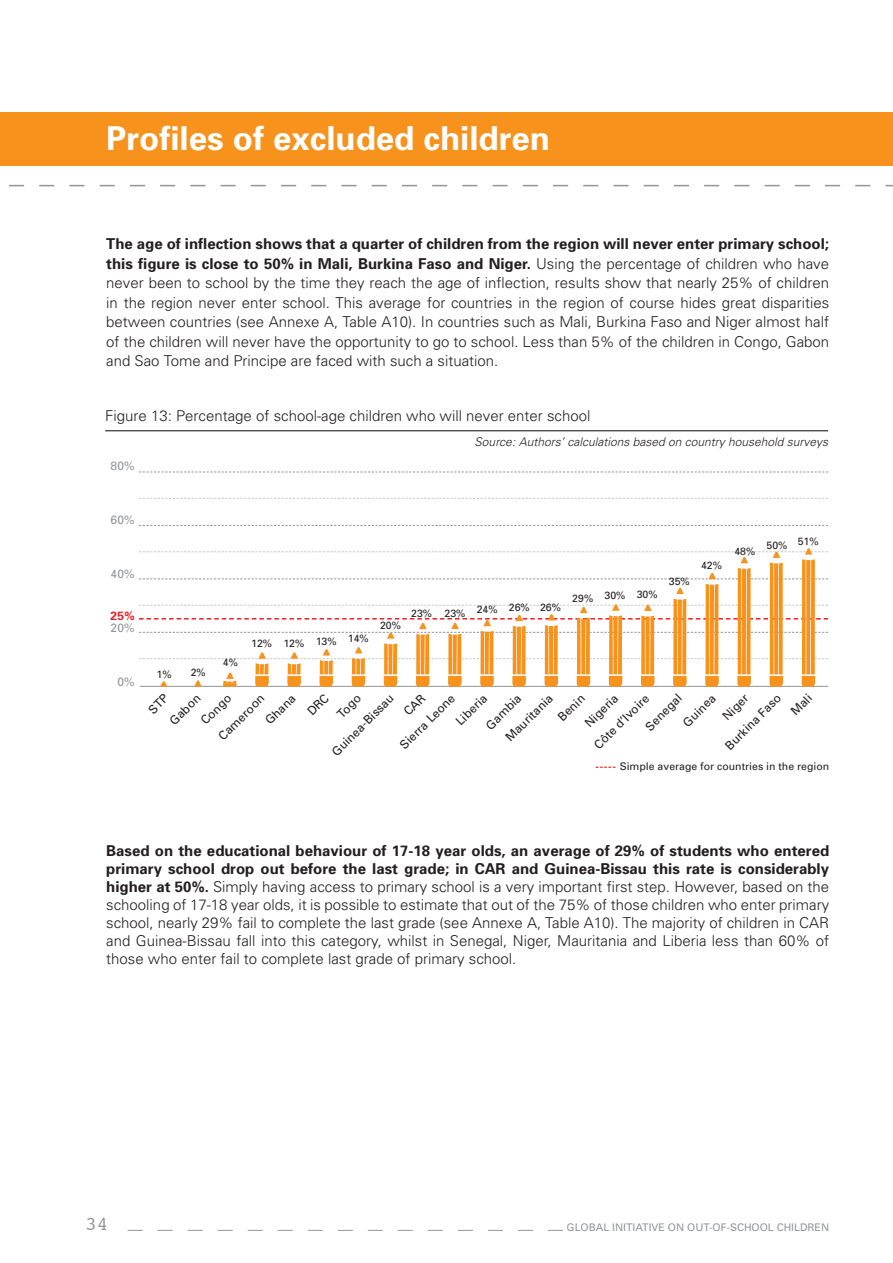
<style>
.page{position:relative;width:893px;height:1263px;background:#fff}
.page>*{position:absolute;margin:0;border:0;box-sizing:border-box;transform-origin:0 0}
.t1{font:700 33px "Univers";color:#fff}
.t2{font:19.5px "Courier";color:#939598}
.t3{font:300 15px/19.5px "Univers";color:#231f20;text-align:justify}
.t4{font:12px/21.8px "Univers";color:#231f20}
.t5{font:italic 300 12px "Univers";color:#231f20}
.t6{font:12px "Univers";color:#939598}
.t7{font:700 12px "Univers";color:#ee1d23}
.t8{font:10.5px "Univers";color:#231f20}
.t9{font:10.5px "Univers";color:#939598}
.s1{font-weight:700}
.s2{font-weight:700;color:#ee1d23}
</style>
<div class="page">
<svg style="left:128px;top:1230px;width:435px;height:1px"></svg>
<div style="left:0;top:113px;width:893px;height:53px;background:#f7931d"></div>
<svg style="left:9px;top:185px;width:884px;height:1px"></svg>
<hr style="left:105px;top:430px;width:723px;height:1px;background:#231f20">
<svg style="left:139px;top:472px;width:689px;height:1px"></svg>
<svg style="left:139px;top:525px;width:689px;height:1px"></svg>
<svg style="left:139px;top:498px;width:689px;height:1px"></svg>
<svg style="left:139px;top:548px;width:689px;height:139px"></svg>
<h1 class="t1" style="left:106px;top:117px;width:445px">Profiles of excluded children</h1>
<p class="t3" style="left:106px;top:234px;width:724px"><span class="s1">The age of inflection shows that a quarter of children from the region will never enter primary school; this figure is close to 50% in Mali, Burkina Faso and Niger.</span> Using the percentage of children who have never been to school by the time they reach the age of inflection, results show that nearly 25% of children in the region never enter school. This average for countries in the region of course hides great disparities between countries (see Annexe A, Table A10). In countries such as Mali, Burkina Faso and Niger almost half of the children will never have the opportunity to go to school. Less than 5% of the children in Congo, Gabon and Sao Tome and Principe are faced with such a situation.</p>
<p class="t3" style="left:105px;top:406px;width:487px">Figure 13: Percentage of school-age children who will never enter school</p>
<p class="t5" style="left:475px;top:435px;width:355px">Source: Authors’ calculations based on country household surveys</p>
<p class="t6" style="left:111px;top:459px;width:26px">80%</p>
<p class="t6" style="left:111px;top:513px;width:26px">60%</p>
<p class="t6" style="left:111px;top:566px;width:26px">40%</p>
<p class="t7" style="left:111px;top:607px;width:26px">25%</p>
<p class="t6" style="left:111px;top:620px;width:26px">20%</p>
<p class="t6" style="left:117px;top:674px;width:19px">0%</p>
<p class="t8" style="left:157px;top:667px;width:17px">1%</p>
<p class="t8" style="left:191px;top:665px;width:17px">2%</p>
<p class="t8" style="left:223px;top:656px;width:17px">4%</p>
<p class="t8" style="left:251px;top:636px;width:119px">12% 12% 13% 14%</p>
<p class="t8" style="left:380px;top:618px;width:23px">20%</p>
<p class="t8" style="left:411px;top:607px;width:23px">23%</p>
<p class="t8" style="left:444px;top:607px;width:23px">23%</p>
<p class="t8" style="left:509px;top:601px;width:23px">26%</p>
<p class="t8" style="left:477px;top:602px;width:23px">24%</p>
<p class="t8" style="left:540px;top:601px;width:23px">26%</p>
<p class="t8" style="left:572px;top:592px;width:23px">29%</p>
<p class="t8" style="left:604px;top:588px;width:55px">30% 30%</p>
<p class="t8" style="left:669px;top:574px;width:23px">35%</p>
<p class="t8" style="left:701px;top:559px;width:23px">42%</p>
<p class="t8" style="left:734px;top:544px;width:23px">48%</p>
<p class="t8" style="left:766px;top:539px;width:23px">50%</p>
<p class="t8" style="left:798px;top:534px;width:23px">51%</p>
<p class="t4" style="left:382px;top:689px;width:10px;line-height:22.4px;text-indent:-80px;rotate:-45deg">Guinea-Bissau<br>CAR</p>
<p class="t4" style="left:677px;top:717px;width:44px;rotate:-45deg">Guinea</p>
<p class="t4" style="left:719px;top:740px;width:77px;rotate:-45deg">B urk i na F aso</p>
<p class="t4" style="left:717px;top:710px;width:36px;rotate:-45deg">Niger</p>
<p class="t4" style="left:785px;top:705px;width:26px;rotate:-45deg">M ali</p>
<p class="t4" style="left:552px;top:711px;width:36px;rotate:-45deg">Benin</p>
<p class="t4" style="left:623px;top:704px;width:51px;line-height:23.2px;text-indent:-49px;rotate:-45deg">Côte d’Ivoire<br>Senegal</p>
<p class="t4" style="left:394px;top:739px;width:74px;rotate:-45deg">Sierra Leone</p>
<p class="t4" style="left:500px;top:731px;width:65px;rotate:-45deg">M auri tani a</p>
<p class="t4" style="left:180px;top:699px;width:41px;text-indent:-22px;rotate:-45deg">Gabon<br>Congo</p>
<p class="t4" style="left:244px;top:699px;width:41px;text-indent:-44px;rotate:-45deg">C am eroon<br>Ghana</p>
<p class="t4" style="left:331px;top:708px;width:32px;rotate:-45deg">Togo</p>
<p class="t4" style="left:480px;top:720px;width:48px;rotate:-45deg">Gambia</p>
<p class="t4" style="left:579px;top:717px;width:45px;rotate:-45deg">Nigeria</p>
<p class="t4" style="left:450px;top:715px;width:42px;rotate:-45deg">Liberia</p>
<p class="t8" style="left:595px;top:759px;width:235px"><span class="s2">-----</span> Simple average for countries in the region</p>
<p class="t3" style="left:106px;top:842px;width:724px;line-height:18px"><span class="s1">Based on the educational behaviour of 17-18 year olds, an average of 29% of students who entered primary school drop out before the last grade; in CAR and Guinea-Bissau this rate is considerably higher at 50%.</span> Simply having access to primary school is a very important first step. However, based on the schooling of 17-18 year olds, it is possible to estimate that out of the 75% of those children who enter primary school, nearly 29% fail to complete the last grade (see Annexe A, Table A10). The majority of children in CAR and Guinea-Bissau fall into this category, whilst in Senegal, Niger, Mauritania and Liberia less than 60% of those who enter fail to complete last grade of primary school.</p>
<h2 class="t2" style="left:85px;top:1209px;width:25px">34</h2>
<p class="t9" style="left:567px;top:1221px;width:264px">Global initiative on out-of-school children</p>
</div>
